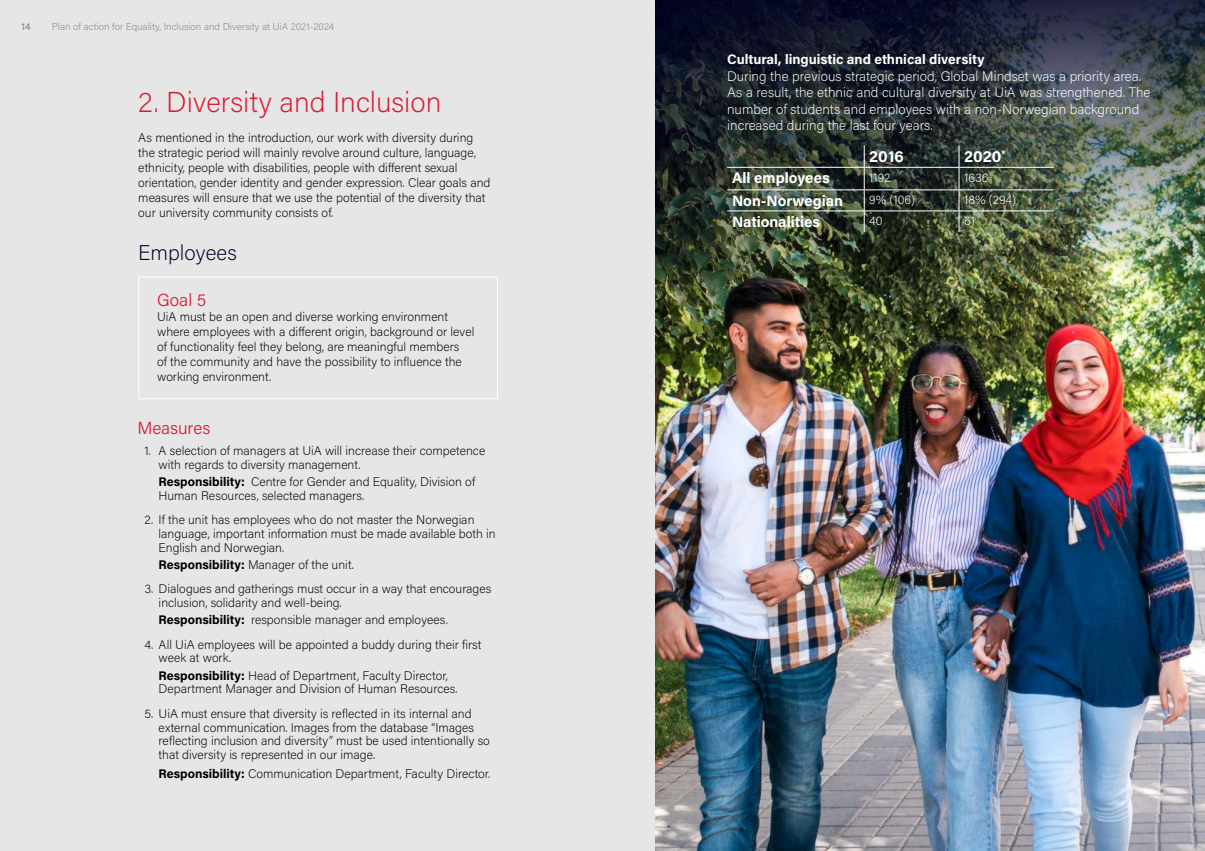
<style>
.page{position:relative;width:1205px;height:851px;background:#fff}
.page>*{position:absolute;margin:0;border:0;box-sizing:border-box;transform-origin:0 0}
.t1{font:200 28.75px "Acumin Pro";color:#da1a32}
.t2{font:200 21.25px "Acumin Pro";color:#000123}
.t3{font:300 17.5px "Acumin Pro";color:#da1a32}
.t4{font:700 16.25px "Acumin Pro";letter-spacing:.005em;color:#fff}
.t5{font:700 15px "Acumin Pro";color:#fff}
.t6{font:200 13.75px/16.5px "Acumin Pro";color:#fff}
.t7{font:700 13.75px "Acumin Pro";color:#fff}
.t8{font:200 12.5px/13.8px "Acumin Pro";color:#000}
.t9{font:200 12.5px "Acumin Pro";letter-spacing:.005em;color:#fff}
.t10{font:200 10px "Acumin Pro";color:#939598}
.t11{font:500 10px "Acumin Pro";color:#939598}
.s1{font-weight:700}
</style>
<div class="page">
<div style="left:0;top:0;width:656px;height:850px;background:#e6e6e6"></div>
<img style="left:656px;top:275px;width:549px;height:575px">
<div style="left:138px;top:276px;width:360px;height:123px;border:1px solid #fff"></div>
<img style="left:656px;top:0;width:549px;height:275px">
<hr style="left:727px;top:167px;width:137px;height:1px;background:#fff">
<hr style="left:864px;top:167px;width:95px;height:1px;background:#fff">
<hr style="left:959px;top:167px;width:95px;height:1px;background:#fff">
<hr style="left:727px;top:189px;width:137px;height:1px;background:#fff">
<hr style="left:864px;top:189px;width:95px;height:1px;background:#fff">
<hr style="left:959px;top:189px;width:95px;height:1px;background:#fff">
<hr style="left:727px;top:210px;width:137px;height:1px;background:#fff">
<hr style="left:864px;top:210px;width:95px;height:1px;background:#fff">
<svg style="left:864px;top:145px;width:1px;height:87px"></svg>
<hr style="left:959px;top:210px;width:95px;height:1px;background:#fff">
<svg style="left:959px;top:145px;width:1px;height:87px"></svg>
<p class="t11" style="left:21px;top:19px;width:11px">14</p>
<p class="t10" style="left:52px;top:19px;width:284px">Plan of action for Equality, Inclusion and Diversity at UiA 2021-2024</p>
<h1 class="t1" style="left:138px;top:82px;width:305px">2. Diversity and Inclusion</h1>
<p class="t8" style="left:138px;top:129px;width:354px;line-height:15px">As mentioned in the introduction, our work with diversity during the strategic period will mainly revolve around culture, language, ethnicity, people with disabilities, people with different sexual orientation, gender identity and gender expression. Clear goals and measures will ensure that we use the potential of the diversity that our university community consists of.</p>
<h2 class="t2" style="left:138px;top:238px;width:100px">Employees</h2>
<h3 class="t3" style="left:157px;top:288px;width:51px">Goal 5</h3>
<p class="t8" style="left:157px;top:308px;width:319px;line-height:15px">UiA must be an open and diverse working environment where employees with a different origin, background or level of functionality feel they belong, are meaningful members<br>of the community and have the possibility to influence the working environment.</p>
<h3 class="t3" style="left:137px;top:415px;width:75px">Measures</h3>
<p class="t8" style="left:159px;top:443px;width:328px;text-indent:-14px">1. A selection of managers at UiA will increase their competence with regards to diversity management.</p>
<p class="t8" style="left:159px;top:474px;width:318px"><span class="s1">Responsibility:</span> Centre for Gender and Equality, Division of<br>Human Resources, selected managers.</p>
<p class="t8" style="left:159px;top:512px;width:339px;text-indent:-14px">2. If the unit has employees who do not master the Norwegian language, important information must be made available both in<br>English and Norwegian.</p>
<p class="t8" style="left:159px;top:557px;width:197px"><span class="s1">Responsibility:</span> Manager of the unit.</p>
<p class="t8" style="left:159px;top:581px;width:334px;text-indent:-14px">3. Dialogues and gatherings must occur in a way that encourages inclusion, solidarity and well-being.</p>
<p class="t8" style="left:159px;top:612px;width:291px"><span class="s1">Responsibility:</span> responsible manager and employees.</p>
<p class="t8" style="left:159px;top:636px;width:324px;text-indent:-14px">4. All UiA employees will be appointed a buddy during their first week at work.</p>
<p class="t8" style="left:159px;top:668px;width:301px"><span class="s1">Responsibility:</span> Head of Department, Faculty Director,<br>Department Manager and Division of Human Resources.</p>
<p class="t8" style="left:159px;top:706px;width:333px;text-indent:-14px">5. UiA must ensure that diversity is reflected in its internal and external communication. Images from the database “Images reflecting inclusion and diversity” must be used intentionally so that diversity is represented in our image.</p>
<p class="t8" style="left:159px;top:765px;width:333px"><span class="s1">Responsibility:</span> Communication Department, Faculty Director.</p>
<p class="t7" style="left:727px;top:50px;width:259px">Cultural, linguistic and ethnical diversity</p>
<p class="t6" style="left:727px;top:67px;width:425px">During the previous strategic period, Global Mindset was a priority area.<br>As a result, the ethnic and cultural diversity at UiA was strengthened. The number of students and employees with a non-Norwegian background increased during the last four years.</p>
<h3 class="t4" style="left:869px;top:145px;width:36px">2016</h3>
<h3 class="t4" style="left:964px;top:145px;width:43px">2020<sup>*</sup></h3>
<p class="t5" style="left:732px;top:167px;width:99px">All employees</p>
<p class="t9" style="left:869px;top:168px;width:23px">1192</p>
<p class="t9" style="left:964px;top:168px;width:26px">1636</p>
<p class="t5" style="left:732px;top:190px;width:112px">Non-Norwegian</p>
<p class="t9" style="left:869px;top:191px;width:47px">9% (106)</p>
<p class="t9" style="left:964px;top:191px;width:53px">18% (294)</p>
<p class="t5" style="left:732px;top:211px;width:90px">Nationalities</p>
<p class="t9" style="left:869px;top:212px;width:15px">40</p>
<p class="t9" style="left:964px;top:212px;width:13px">61</p>
</div>
